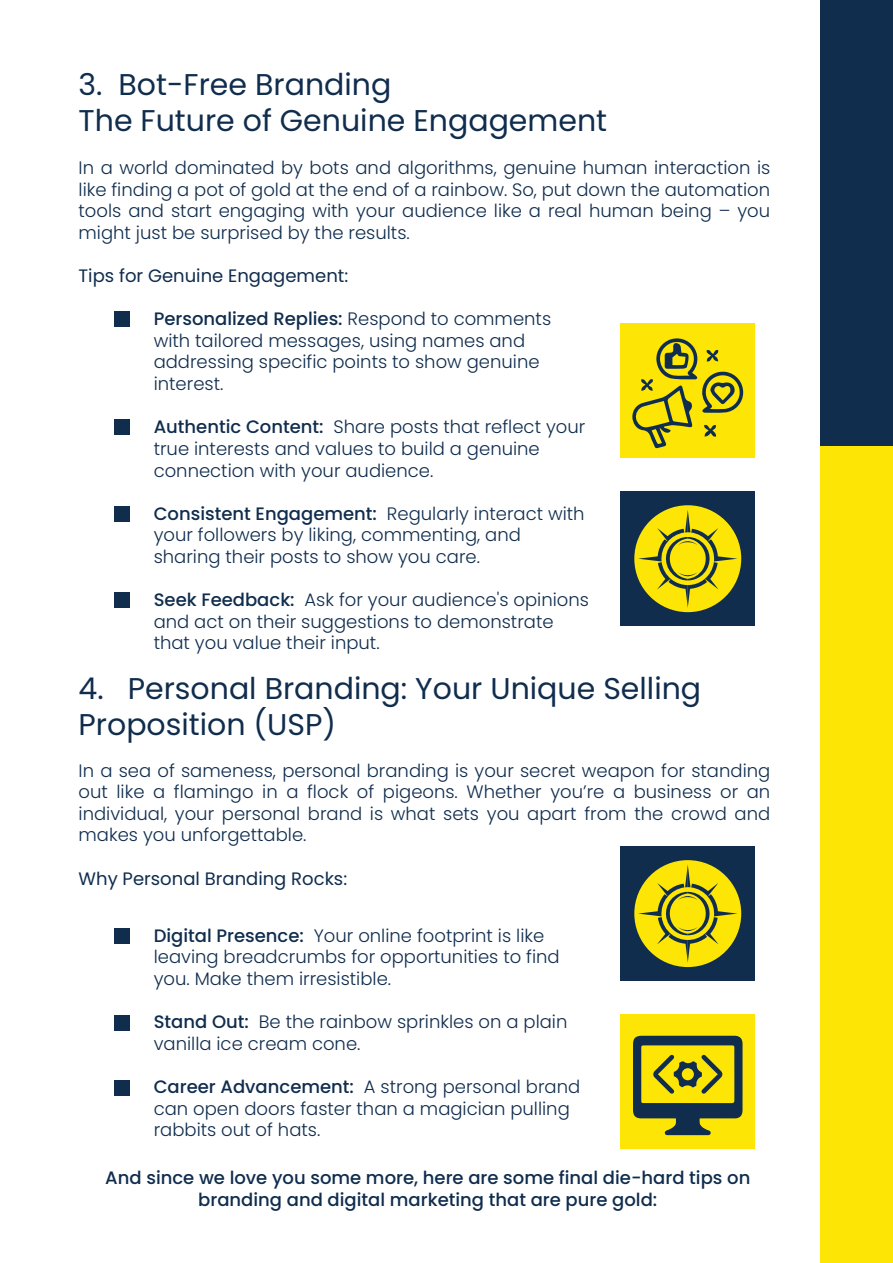
<style>
.page{position:relative;width:893px;height:1263px;background:#fff}
.page>*{position:absolute;margin:0;border:0;box-sizing:border-box;transform-origin:0 0}
.t1{font:30px/36px "Poppins";color:#102d4e}
.t2{font:300 18px/21.6px "Poppins";color:#102d4e}
.t3{font:500 18px/21.6px "Poppins";color:#102d4e;text-align:center}
.t4{font:18px "Poppins";color:#102d4e}
.s1{font-weight:500}
</style>
<div class="page">
<div style="left:820px;top:0;width:73px;height:1263px;background:#fde505"></div>
<div style="left:820px;top:0;width:73px;height:446px;background:#102d4e"></div>
<div style="left:621px;top:324px;width:134px;height:134px;background:#fde505"></div>
<div style="left:621px;top:492px;width:134px;height:134px;background:#102d4e"></div>
<div style="left:621px;top:846px;width:134px;height:134px;background:#102d4e"></div>
<div style="left:621px;top:1014px;width:134px;height:134px;background:#fde505"></div>
<div style="left:114px;top:312px;width:16px;height:15px;background:#102d4e"></div>
<div style="left:114px;top:419px;width:16px;height:16px;background:#102d4e"></div>
<div style="left:114px;top:506px;width:16px;height:15px;background:#102d4e"></div>
<div style="left:114px;top:592px;width:16px;height:16px;background:#102d4e"></div>
<div style="left:114px;top:928px;width:16px;height:16px;background:#102d4e"></div>
<div style="left:114px;top:1015px;width:16px;height:16px;background:#102d4e"></div>
<div style="left:114px;top:1080px;width:16px;height:16px;background:#102d4e"></div>
<svg style="left:633px;top:1036px;width:109px;height:99px"></svg>
<svg style="left:632px;top:338px;width:111px;height:111px"></svg>
<div style="left:634px;top:505px;width:107px;height:107px;background:#fde505;border-radius:50%"></div>
<svg style="left:638px;top:510px;width:99px;height:98px"></svg>
<div style="left:634px;top:860px;width:107px;height:107px;background:#fde505;border-radius:50%"></div>
<svg style="left:638px;top:864px;width:99px;height:98px"></svg>
<h1 class="t1" style="left:79px;top:66px;width:530px">3. Bot-Free Branding<br>The Future of Genuine Engagement</h1>
<p class="t2" style="left:79px;top:157px;width:693px;text-align:justify">In a world dominated by bots and algorithms, genuine human interaction is like finding a pot of gold at the end of a rainbow. So, put down the automation tools and start engaging with your audience like a real human being – you might just be surprised by the results.</p>
<p class="t4" style="left:79px;top:266px;width:271px">Tips for Genuine Engagement:</p>
<p class="t2" style="left:154px;top:308px;width:399px"><span class="s1">Personalized Replies:</span> Respond to comments with tailored messages, using names and addressing specific points to show genuine interest.</p>
<p class="t2" style="left:154px;top:416px;width:433px"><span class="s1">Authentic Content:</span> Share posts that reflect your true interests and values to build a genuine connection with your audience.</p>
<p class="t2" style="left:154px;top:503px;width:432px"><span class="s1">Consistent Engagement:</span> Regularly interact with your followers by liking, commenting, and sharing their posts to show you care.</p>
<p class="t2" style="left:154px;top:589px;width:437px"><span class="s1">Seek Feedback:</span> Ask for your audience's opinions and act on their suggestions to demonstrate that you value their input.</p>
<h1 class="t1" style="left:79px;top:670px;width:624px">4. Personal Branding: Your Unique Selling<br>Proposition (USP)</h1>
<p class="t2" style="left:79px;top:759px;width:693px;text-align:justify">In a sea of sameness, personal branding is your secret weapon for standing out like a flamingo in a flock of pigeons. Whether you’re a business or an individual, your personal brand is what sets you apart from the crowd and makes you unforgettable.</p>
<p class="t4" style="left:79px;top:868px;width:270px">Why Personal Branding Rocks:</p>
<p class="t2" style="left:154px;top:925px;width:408px"><span class="s1">Digital Presence:</span> Your online footprint is like leaving breadcrumbs for opportunities to find you. Make them irresistible.</p>
<p class="t2" style="left:154px;top:1011px;width:415px"><span class="s1">Stand Out:</span> Be the rainbow sprinkles on a plain vanilla ice cream cone.</p>
<p class="t2" style="left:154px;top:1076px;width:428px"><span class="s1">Career Advancement:</span> A strong personal brand can open doors faster than a magician pulling rabbits out of hats.</p>
<p class="t3" style="left:105px;top:1167px;width:647px">And since we love you some more, here are some final die-hard tips on branding and digital marketing that are pure gold:</p>
</div>
